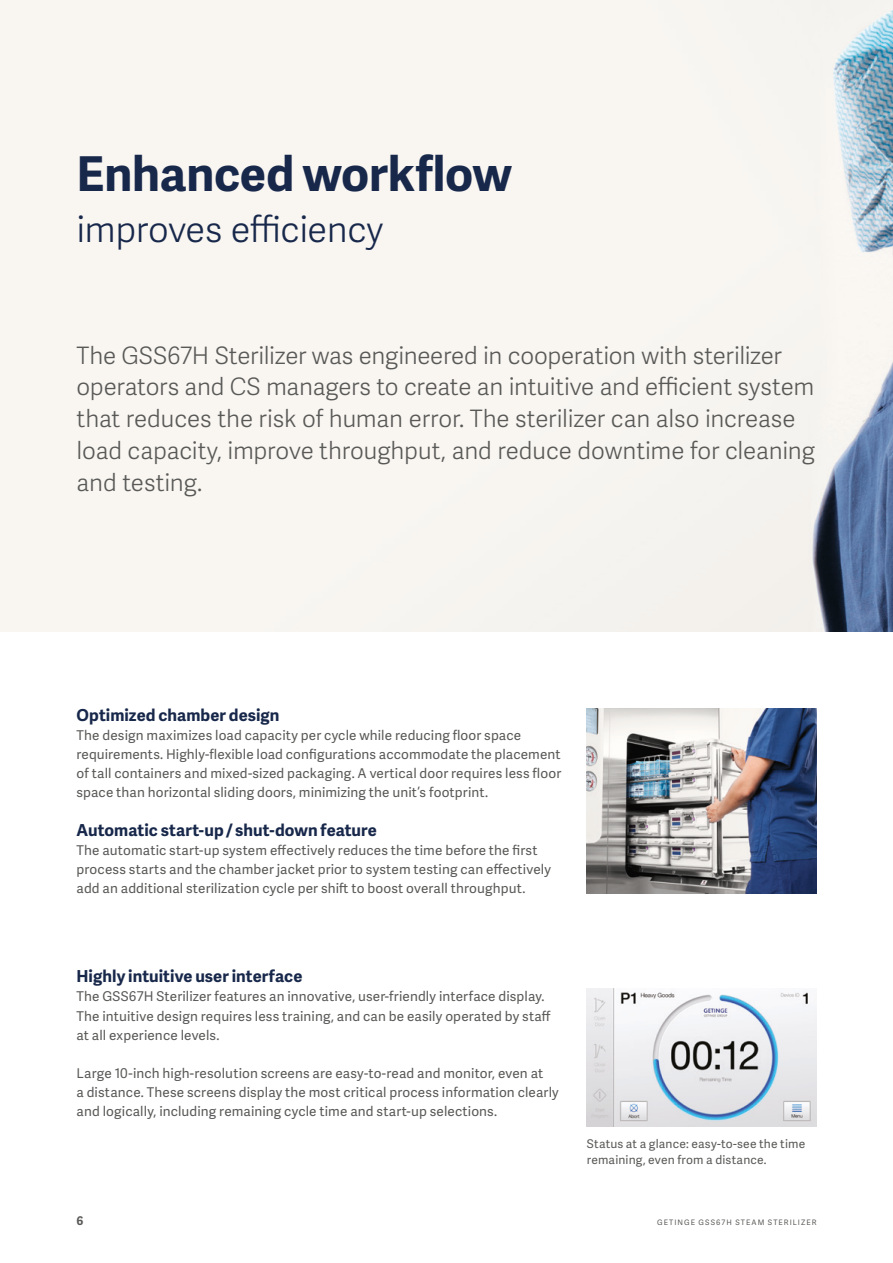
<style>
.page{position:relative;width:893px;height:1263px;background:#fff}
.page>*{position:absolute;margin:0;border:0;box-sizing:border-box;transform-origin:0 0}
.t1{font:700 48px "Adelle Sans";letter-spacing:-.005em;color:#18284b}
.t2{font:300 36px "Adelle Sans";letter-spacing:-.01em;color:#18284b}
.t3{font:300 24px/32px "Adelle Sans";letter-spacing:-.01em;color:#595957}
.t4{font:700 16.5px "Adelle Sans";letter-spacing:.005em;color:#18284b}
.t5{font:13.5px/19.2px "Adelle Sans";letter-spacing:.01em;color:#595957}
.t6{font:12px/15.9px "Adelle Sans";letter-spacing:.015em;color:#595957}
.t7{font:700 12px "Adelle Sans";color:#595957}
.t8{font:7.5px "Adelle Sans";letter-spacing:.14em;color:#595957}
</style>
<div class="page">
<div style="left:0;top:0;width:893px;height:631px;background:#f9f6f2"></div>
<img style="left:587px;top:708px;width:229px;height:185px">
<img style="left:587px;top:989px;width:229px;height:137px">
<h1 class="t1" style="left:77px;top:139px;width:437px">Enhanced workflow</h1>
<h2 class="t2" style="left:77px;top:204px;width:308px">improves efficiency</h2>
<p class="t3" style="left:77px;top:338px;width:740px">The GSS67H Sterilizer was engineered in cooperation with sterilizer operators and CS managers to create an intuitive and efficient system that reduces the risk of human error. The sterilizer can also increase load capacity, improve throughput, and reduce downtime for cleaning and testing.</p>
<p class="t4" style="left:77px;top:703px;width:205px">Optimized chamber design</p>
<p class="t5" style="left:77px;top:725px;width:486px">The design maximizes load capacity per cycle while reducing floor space requirements. Highly-flexible load configurations accommodate the placement of tall containers and mixed-sized packaging. A vertical door requires less floor space than horizontal sliding doors, minimizing the unit’s footprint.</p>
<p class="t4" style="left:77px;top:818px;width:302px">Automatic start-up / shut-down feature</p>
<p class="t5" style="left:77px;top:840px;width:476px">The automatic start-up system effectively reduces the time before the first process starts and the chamber jacket prior to system testing can effectively add an additional sterilization cycle per shift to boost overall throughput.</p>
<p class="t4" style="left:77px;top:964px;width:227px">Highly intuitive user interface</p>
<p class="t5" style="left:77px;top:987px;width:476px">The GSS67H Sterilizer features an innovative, user-friendly interface display.<br>The intuitive design requires less training, and can be easily operated by staff at all experience levels.</p>
<p class="t5" style="left:77px;top:1063px;width:484px">Large 10-inch high-resolution screens are easy-to-read and monitor, even at<br>a distance. These screens display the most critical process information clearly and logically, including remaining cycle time and start-up selections.</p>
<p class="t6" style="left:587px;top:1136px;width:220px">Status at a glance: easy-to-see the time remaining, even from a distance.</p>
<p class="t7" style="left:77px;top:1211px;width:8px">6</p>
<p class="t8" style="left:657px;top:1217px;width:161px">GETINGE GSS67H STEAM STERILIZER</p>
</div>
